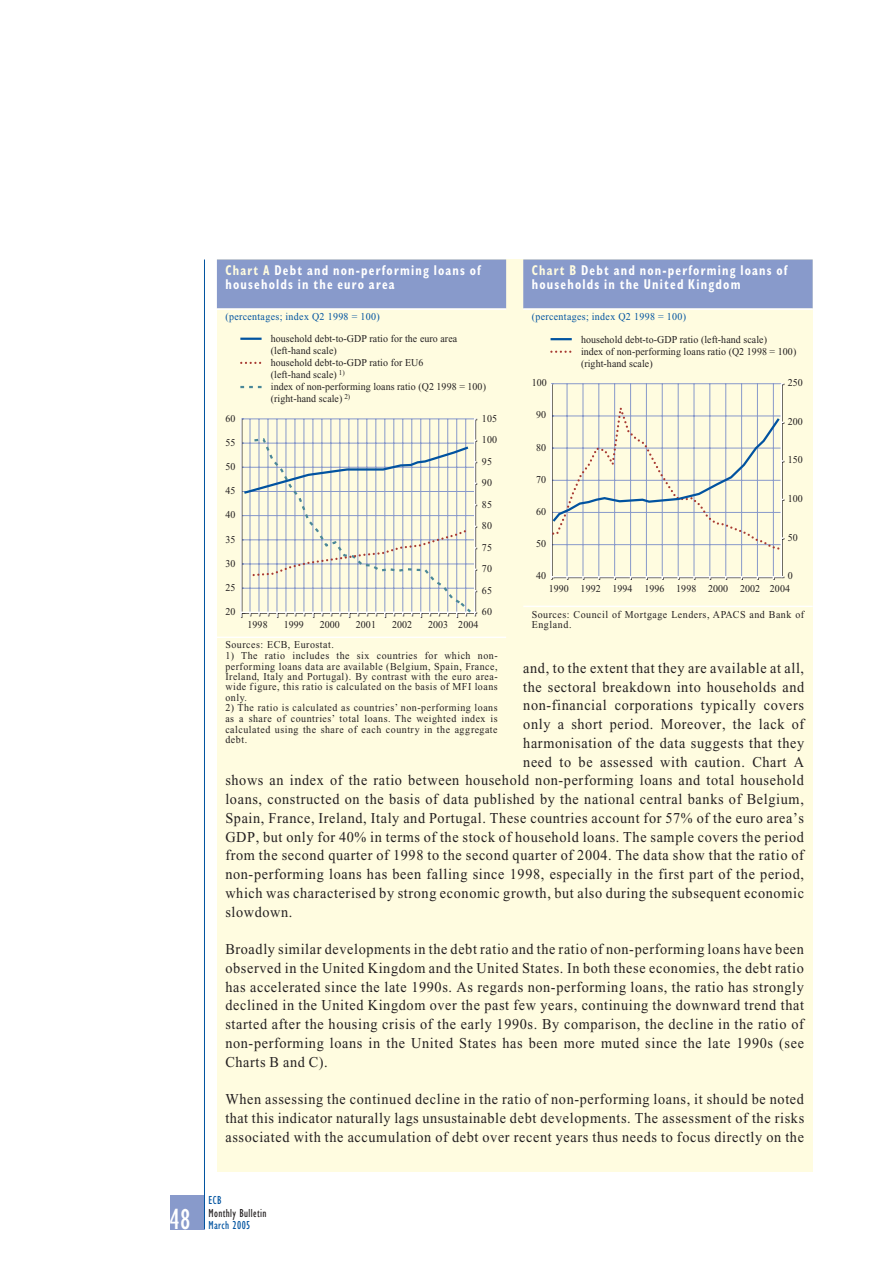
<style>
.page{position:relative;width:893px;height:1263px;background:#fff}
.page>*{position:absolute;margin:0;border:0;box-sizing:border-box;transform-origin:0 0}
.t1{font:condensed 30px "Gill Sans";color:#fff;scale:.95 1}
.t2{font:15px/18.8px "Times New Roman";letter-spacing:.045em;color:#231f20;text-align:justify;scale:.95 1}
.t3{font:700 condensed 14.25px/13.5px "Gill Sans";letter-spacing:.1em;color:#fff;scale:.85 1}
.t4{font:condensed 12px "Gill Sans";letter-spacing:.035em;color:#231f20;scale:.95 1}
.t5{font:condensed 12px "Gill Sans";letter-spacing:.035em;color:#0153a0;scale:.95 1}
.t6{font:10.5px/12px "Times New Roman";letter-spacing:.005em;color:#231f20;scale:.95 1}
.t7{font:10.5px/10.5px "Times New Roman";letter-spacing:.05em;color:#231f20;scale:.95 1}
.t8{font:10.5px "Times New Roman";letter-spacing:.03em;color:#0153a0;scale:.95 1}
.s1{color:#fffce0}
</style>
<div class="page">
<div style="left:170px;top:1195px;width:34px;height:34px;background:#889acb"></div>
<hr style="left:204px;top:260px;width:1px;height:969px;background:#0153a0">
<div style="left:217px;top:260px;width:595px;height:912px;background:#fffce0"></div>
<div style="left:523px;top:260px;width:289px;height:48px;background:#889acb"></div>
<hr style="left:523px;top:308px;width:289px;height:2px;background:#fff">
<hr style="left:523px;top:606px;width:289px;height:1px;background:#fff">
<svg style="left:551px;top:351px;width:19px;height:2px"></svg>
<hr style="left:550px;top:338px;width:21px;height:2px;background:#0153a0">
<svg style="left:550px;top:383px;width:234px;height:197px"></svg>
<div style="left:217px;top:260px;width:289px;height:48px;background:#889acb"></div>
<hr style="left:217px;top:308px;width:289px;height:2px;background:#fff">
<hr style="left:217px;top:637px;width:289px;height:1px;background:#fff">
<svg style="left:240px;top:386px;width:21px;height:2px"></svg>
<svg style="left:241px;top:362px;width:19px;height:2px"></svg>
<hr style="left:240px;top:338px;width:21px;height:2px;background:#0153a0">
<svg style="left:240px;top:418px;width:237px;height:200px"></svg>
<p class="t3" style="left:225px;top:265px;width:302px"><span class="s1">Chart A</span> Debt and non-performing loans of households in the euro area</p>
<p class="t8" style="left:225px;top:313px;width:164px">(percentages; index Q2 1998 = 100)</p>
<p class="t6" style="left:225px;top:413px;width:12px">60</p>
<p class="t6" style="left:225px;top:437px;width:12px">55</p>
<p class="t6" style="left:225px;top:461px;width:12px">50</p>
<p class="t6" style="left:225px;top:486px;width:12px">45</p>
<p class="t6" style="left:225px;top:510px;width:12px">40</p>
<p class="t6" style="left:225px;top:534px;width:12px">35</p>
<p class="t6" style="left:225px;top:558px;width:12px">30</p>
<p class="t6" style="left:225px;top:582px;width:12px">25</p>
<p class="t6" style="left:225px;top:607px;width:12px">20</p>
<p class="t6" style="left:271px;top:334px;width:228px">household debt-to-GDP ratio for the euro area (left-hand scale)<br>household debt-to-GDP ratio for EU6<br>(left-hand scale) <sup>1)<br></sup>index of non-performing loans ratio (Q2 1998 = 100) (right-hand scale) <sup>2)</sup></p>
<p class="t6" style="left:482px;top:413px;width:17px">105</p>
<p class="t6" style="left:482px;top:435px;width:17px">100</p>
<p class="t6" style="left:482px;top:456px;width:12px">95</p>
<p class="t6" style="left:482px;top:478px;width:12px">90</p>
<p class="t6" style="left:482px;top:499px;width:12px">85</p>
<p class="t6" style="left:482px;top:521px;width:12px">80</p>
<p class="t6" style="left:482px;top:542px;width:12px">75</p>
<p class="t6" style="left:482px;top:564px;width:12px">70</p>
<p class="t6" style="left:482px;top:585px;width:12px">65</p>
<p class="t6" style="left:482px;top:607px;width:12px">60</p>
<p class="t6" style="left:247px;top:619px;width:23px">1998</p>
<p class="t6" style="left:284px;top:619px;width:23px">1999</p>
<p class="t6" style="left:320px;top:619px;width:23px">2000</p>
<p class="t6" style="left:356px;top:619px;width:23px">2001</p>
<p class="t6" style="left:392px;top:619px;width:23px">2002</p>
<p class="t6" style="left:428px;top:619px;width:54px">2003 2004</p>
<p class="t3" style="left:531px;top:265px;width:302px"><span class="s1">Chart B</span> Debt and non-performing loans of households in the United Kingdom</p>
<p class="t8" style="left:531px;top:313px;width:164px">(percentages; index Q2 1998 = 100)</p>
<p class="t6" style="left:531px;top:378px;width:17px">100</p>
<p class="t6" style="left:536px;top:410px;width:12px">90</p>
<p class="t6" style="left:536px;top:442px;width:12px">80</p>
<p class="t6" style="left:536px;top:474px;width:12px">70</p>
<p class="t6" style="left:536px;top:506px;width:12px">60</p>
<p class="t6" style="left:536px;top:539px;width:12px">50</p>
<p class="t6" style="left:536px;top:571px;width:12px">40</p>
<p class="t6" style="left:581px;top:334px;width:228px">household debt-to-GDP ratio (left-hand scale)<br>index of non-performing loans ratio (Q2 1998 = 100) (right-hand scale)</p>
<p class="t6" style="left:787px;top:378px;width:17px">250</p>
<p class="t6" style="left:787px;top:416px;width:17px">200</p>
<p class="t6" style="left:787px;top:455px;width:17px">150</p>
<p class="t6" style="left:787px;top:493px;width:17px">100</p>
<p class="t6" style="left:787px;top:532px;width:12px">50</p>
<p class="t6" style="left:787px;top:571px;width:7px">0</p>
<p class="t6" style="left:548px;top:584px;width:255px">1990 1992 1994 1996 1998 2000 2002 2004</p>
<p class="t7" style="left:531px;top:610px;width:288px">Sources: Council of Mortgage Lenders, APACS and Bank of<br>England.</p>
<p class="t7" style="left:225px;top:641px;width:116px">Sources: ECB, Eurostat.</p>
<p class="t6" style="left:225px;top:651px;width:288px;line-height:10.5px;text-align:justify">1) The ratio includes the six countries for which non&shy;performing loans data are available (Belgium, Spain, France, Ireland, Italy and Portugal). By contrast with the euro area&shy;wide figure, this ratio is calculated on the basis of MFI loans only.</p>
<p class="t6" style="left:225px;top:704px;width:288px;line-height:10.5px;text-align:justify">2) The ratio is calculated as countries’ non-performing loans as a share of countries’ total loans. The weighted index is calculated using the share of each country in the aggregate debt.</p>
<p class="t2" style="left:523px;top:660px;width:297px">and, to the extent that they are available at all,</p>
<p class="t2" style="left:523px;top:679px;width:297px">the sectoral breakdown into households and</p>
<p class="t2" style="left:523px;top:697px;width:297px">non-financial corporations typically covers</p>
<p class="t2" style="left:523px;top:716px;width:297px">only a short period. Moreover, the lack of</p>
<p class="t2" style="left:523px;top:735px;width:297px">harmonisation of the data suggests that they</p>
<p class="t2" style="left:523px;top:754px;width:297px">need to be assessed with caution. Chart A</p>
<p class="t2" style="left:225px;top:772px;width:610px">shows an index of the ratio between household non-performing loans and total household</p>
<p class="t2" style="left:225px;top:791px;width:610px">loans, constructed on the basis of data published by the national central banks of Belgium,</p>
<p class="t2" style="left:225px;top:810px;width:610px">Spain, France, Ireland, Italy and Portugal. These countries account for 57% of the euro area’s</p>
<p class="t2" style="left:225px;top:829px;width:610px">GDP, but only for 40% in terms of the stock of household loans. The sample covers the period</p>
<p class="t2" style="left:225px;top:847px;width:610px">from the second quarter of 1998 to the second quarter of 2004. The data show that the ratio of</p>
<p class="t2" style="left:225px;top:866px;width:610px">non-performing loans has been falling since 1998, especially in the first part of the period,</p>
<p class="t2" style="left:225px;top:885px;width:610px">which was characterised by strong economic growth, but also during the subsequent economic</p>
<p class="t2" style="left:225px;top:904px;width:72px">slowdown.</p>
<p class="t2" style="left:225px;top:941px;width:610px">Broadly similar developments in the debt ratio and the ratio of non-performing loans have been observed in the United Kingdom and the United States. In both these economies, the debt ratio has accelerated since the late 1990s. As regards non-performing loans, the ratio has strongly declined in the United Kingdom over the past few years, continuing the downward trend that started after the housing crisis of the early 1990s. By comparison, the decline in the ratio of non-performing loans in the United States has been more muted since the late 1990s (see Charts B and C).</p>
<p class="t2" style="left:225px;top:1091px;width:610px">When assessing the continued decline in the ratio of non-performing loans, it should be noted that this indicator naturally lags unsustainable debt developments. The assessment of the risks associated with the accumulation of debt over recent years thus needs to focus directly on the</p>
<h1 class="t1" style="left:169px;top:1208px;width:23px">48</h1>
<p class="t5" style="left:208px;top:1196px;width:15px">ECB</p>
<p class="t4" style="left:208px;top:1208px;width:63px">Monthly Bulletin</p>
<p class="t5" style="left:208px;top:1221px;width:46px">March 2005</p>
</div>
